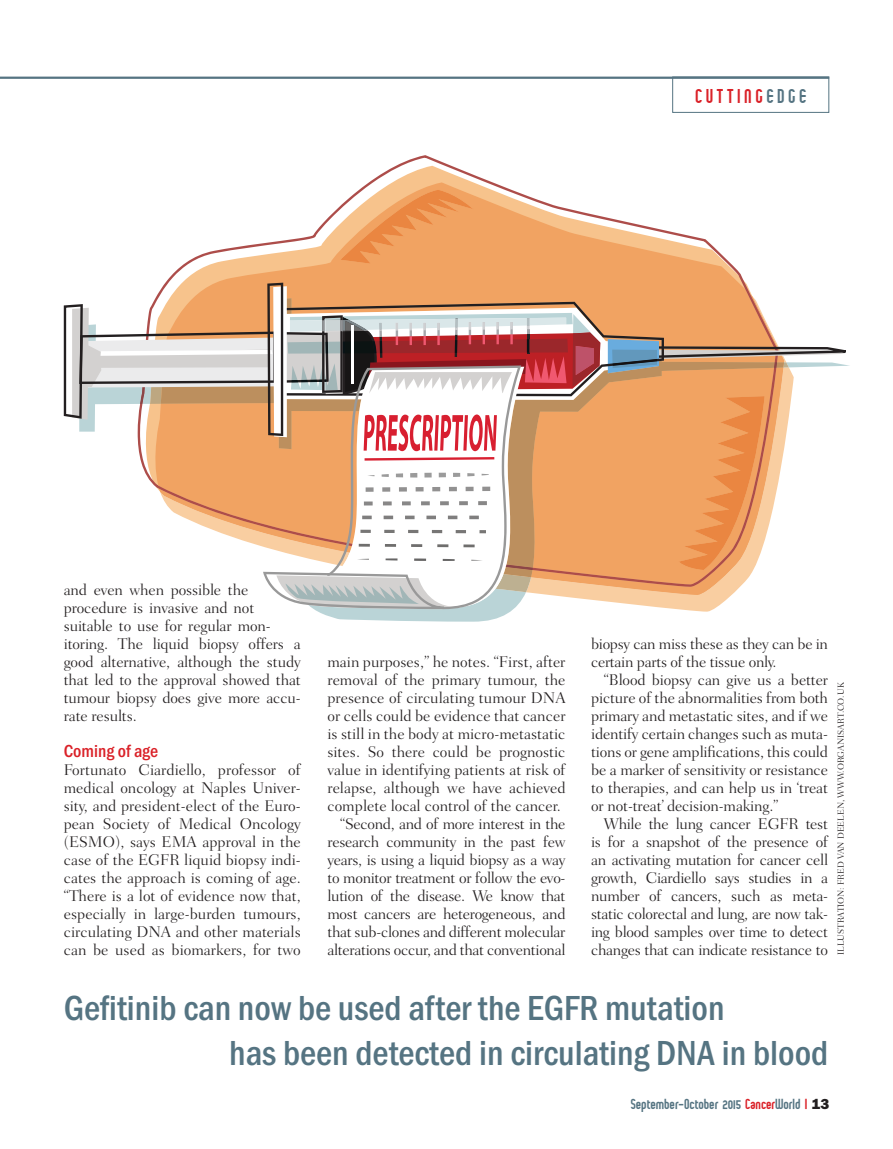
<style>
.page{position:relative;width:893px;height:1149px;background:#fff}
.page>*{position:absolute;margin:0;border:0;box-sizing:border-box;transform-origin:0 0}
.Pull_Quote{font:500 condensed 36px "Franklin Got T";color:#557482}
.t1{font:22.5px "Engineered";letter-spacing:.16em;color:#da2128}
.Crosshead{font:500 condensed 18px "Franklin Got T";color:#da2128}
.t2{font:16.5px "Engineered";color:#557482}
.Bodycopy{font:300 15.75px/18px "Fairfield LH";letter-spacing:-.01em;color:#231f20;text-align:justify}
.Bodycopy__no_indent{font:300 15.75px/18px "Fairfield LH";color:#231f20;text-align:justify}
.t3{font:300 9px "Fairfield LH";letter-spacing:-.005em;color:#231f20}
.s1{color:#557482}
.s2{color:#da2128}
</style>
<div class="page">
<hr style="left:0;top:77px;width:829px;height:2px;background:#557482">
<div style="left:672px;top:77px;width:157px;height:36px;border:1px solid #557482"></div>
<svg style="left:166px;top:155px;width:579px;height:127px"></svg>
<svg style="left:315px;top:365px;width:535px;height:256px"></svg>
<svg style="left:340px;top:190px;width:133px;height:73px;background:#f0a66a"></svg>
<svg style="left:64px;top:282px;width:782px;height:328px"></svg>
<h2 class="t1" style="left:695px;top:89px;width:113px">CUTTING<span class="s1">EDGE</span></h2>
<p class="Bodycopy" style="left:64px;top:580px;width:239px;text-align:left">and even when possible the procedure is invasive and not suitable to use for regular mon&shy;itoring. The liquid biopsy offers a good alternative, although the study that led to the approval showed that tumour biopsy does give more accu&shy;rate results.</p>
<p class="Crosshead" style="left:64px;top:740px;width:96px">Coming of age</p>
<p class="Bodycopy__no_indent" style="left:64px;top:760px;width:239px">Fortunato Ciardiello, professor of medical oncology at Naples Univer&shy;sity, and president-elect of the Euro&shy;pean Society of Medical Oncology (ESMO), says EMA approval in the case of the EGFR liquid biopsy indi&shy;cates the approach is coming of age. “There is a lot of evidence now that, especially in large-burden tumours, circulating DNA and other materials can be used as biomarkers, for two</p>
<p class="Bodycopy__no_indent" style="left:327px;top:652px;width:240px">main purposes,” he notes. “First, after removal of the primary tumour, the presence of circulating tumour DNA or cells could be evidence that cancer is still in the body at micro-metastatic sites. So there could be prognostic value in identifying patients at risk of relapse, although we have achieved complete local control of the cancer.</p>
<p class="Bodycopy" style="left:327px;top:814px;width:240px;text-indent:13px">“Second, and of more interest in the research community in the past few years, is using a liquid biopsy as a way to monitor treatment or follow the evo&shy;lution of the disease. We know that most cancers are heterogeneous, and that sub-clones and different molecular alterations occur, and that conventional</p>
<p class="Bodycopy" style="left:591px;top:634px;width:239px">biopsy can miss these as they can be in certain parts of the tissue only.</p>
<p class="Bodycopy" style="left:591px;top:670px;width:239px;text-indent:13px">“Blood biopsy can give us a better picture of the abnormalities from both primary and metastatic sites, and if we identify certain changes such as muta&shy;tions or gene amplifications, this could be a marker of sensitivity or resistance to therapies, and can help us in ‘treat or not-treat’ decision-making.”</p>
<p class="Bodycopy" style="left:591px;top:814px;width:239px;text-indent:13px">While the lung cancer EGFR test is for a snapshot of the presence of an activating mutation for cancer cell growth, Ciardiello says studies in a number of cancers, such as meta&shy;static colorectal and lung, are now tak&shy;ing blood samples over time to detect changes that can indicate resistance to</p>
<p class="t3" style="left:836px;top:954px;width:274px;rotate:-90deg">ILLUSTRATION: FRED VAN DEELEN, WWW.ORGANISART.CO.UK</p>
<p class="Pull_Quote" style="left:64px;top:987px;width:662px">Gefitinib can now be used after the EGFR mutation</p>
<p class="Pull_Quote" style="left:229px;top:1032px;width:601px">has been detected in circulating DNA in blood</p>
<p class="t2" style="left:631px;top:1098px;width:200px">September-October 2015 <span class="s2">Cancer</span>World <span class="s2">I</span> <sup>13</sup></p>
</div>
